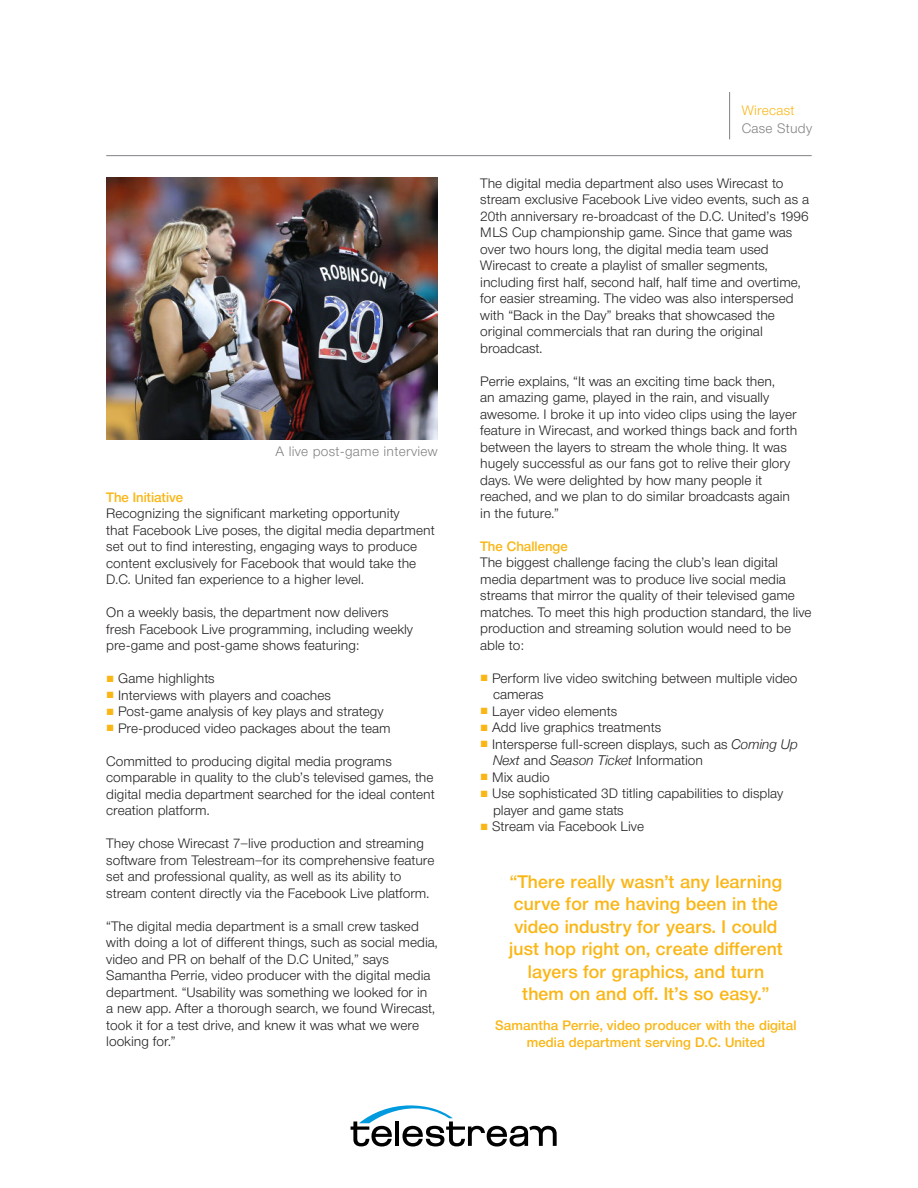
<style>
.page{position:relative;width:918px;height:1188px;background:#fff}
.page>*{position:absolute;margin:0;border:0;box-sizing:border-box;transform-origin:0 0}
.t1{font:500 18px/22.5px "Neue Helvetica BQ";letter-spacing:.01em;color:#fab615;text-align:center}
.t2{font:300 13.5px/16.5px "Neue Helvetica BQ";color:#231f20}
.t3{font:500 13.5px/16.5px "Neue Helvetica BQ";letter-spacing:.01em;color:#fab615;text-align:center}
.t4{font:300 13.5px "Neue Helvetica BQ";letter-spacing:.02em;color:#808285}
.t5{font:italic 300 13.5px "Helvetica Neue";color:#231f20}
.t6{font:300 13.5px "Neue Helvetica BQ";letter-spacing:.02em;color:#fab615}
.s1{font-family:"Arial";font-weight:400;color:#fab615}
.s2{font-family:"Helvetica Neue";font-style:italic}
.s3{font-family:"Neue Helvetica BQ";font-style:normal}
</style>
<div class="page">
<svg style="left:351px;top:1105px;width:206px;height:42px"></svg>
<img style="left:106px;top:177px;width:332px;height:263px">
<hr style="left:106px;top:155px;width:706px;height:1px;background:#808285">
<hr style="left:729px;top:92px;width:1px;height:47px;background:#808285">
<p class="t4" style="left:275px;top:446px;width:164px">A live post-game interview</p>
<p class="t3" style="left:106px;top:490px;width:78px">The Initiative</p>
<p class="t2" style="left:106px;top:507px;width:330px">Recognizing the significant marketing opportunity<br>that Facebook Live poses, the digital media department set out to find interesting, engaging ways to produce content exclusively for Facebook that would take the D.C. United fan experience to a higher level.</p>
<p class="t2" style="left:106px;top:606px;width:308px">On a weekly basis, the department now delivers fresh Facebook Live programming, including weekly pre-game and post-game shows featuring:</p>
<p class="t2" style="left:106px;top:672px;width:110px"><span class="s1">■</span> Game highlights</p>
<p class="t2" style="left:106px;top:688px;width:226px"><span class="s1">■</span> Interviews with players and coaches</p>
<p class="t2" style="left:106px;top:705px;width:279px"><span class="s1">■</span> Post-game analysis of key plays and strategy</p>
<p class="t2" style="left:106px;top:721px;width:286px"><span class="s1">■</span> Pre-produced video packages about the team</p>
<p class="t2" style="left:106px;top:754px;width:330px">Committed to producing digital media programs comparable in quality to the club’s televised games, the digital media department searched for the ideal content creation platform.</p>
<p class="t2" style="left:106px;top:837px;width:330px">They chose Wirecast 7—live production and streaming software from Telestream—for its comprehensive feature set and professional quality, as well as its ability to stream content directly via the Facebook Live platform.</p>
<p class="t2" style="left:106px;top:919px;width:333px">“The digital media department is a small crew tasked with doing a lot of different things, such as social media, video and PR on behalf of the D.C United,” says Samantha Perrie, video producer with the digital media department. “Usability was something we looked for in a new app. After a thorough search, we found Wirecast, took it for a test drive, and knew it was what we were looking for.”</p>
<p class="t6" style="left:742px;top:105px;width:54px">Wirecast</p>
<p class="t4" style="left:742px;top:123px;width:72px">Case Study</p>
<p class="t2" style="left:480px;top:176px;width:330px">The digital media department also uses Wirecast to stream exclusive Facebook Live video events, such as a 20th anniversary re-broadcast of the D.C. United’s 1996<br>MLS Cup championship game. Since that game was over two hours long, the digital media team used Wirecast to create a playlist of smaller segments, including first half, second half, half time and overtime, for easier streaming. The video was also interspersed with “Back in the Day” breaks that showcased the original commercials that ran during the original broadcast.</p>
<p class="t2" style="left:480px;top:374px;width:319px">Perrie explains, “It was an exciting time back then,<br>an amazing game, played in the rain, and visually awesome. I broke it up into video clips using the layer feature in Wirecast, and worked things back and forth between the layers to stream the whole thing. It was hugely successful as our fans got to relive their glory days. We were delighted by how many people it reached, and we plan to do similar broadcasts again in the future.”</p>
<p class="t3" style="left:480px;top:539px;width:89px">The Challenge</p>
<p class="t2" style="left:480px;top:556px;width:333px">The biggest challenge facing the club’s lean digital media department was to produce live social media streams that mirror the quality of their televised game matches. To meet this high production standard, the live production and streaming solution would need to be able to:</p>
<p class="t2" style="left:493px;top:671px;width:306px;text-indent:-13px"><span class="s1">■</span> Perform live video switching between multiple video cameras</p>
<p class="t2" style="left:480px;top:704px;width:139px"><span class="s1">■</span> Layer video elements</p>
<p class="t2" style="left:480px;top:721px;width:182px"><span class="s1">■</span> Add live graphics treatments</p>
<p class="t2" style="left:480px;top:737px;width:319px"><span class="s1">■</span> Intersperse full-screen displays, such as <span class="s2">Coming Up</span></p>
<p class="t5" style="left:493px;top:755px;width:212px">Next <span class="s3">and</span> Season Ticket <span class="s3">Information</span></p>
<p class="t2" style="left:480px;top:770px;width:71px"><span class="s1">■</span> Mix audio</p>
<p class="t2" style="left:493px;top:787px;width:292px;text-indent:-13px"><span class="s1">■</span> Use sophisticated 3D titling capabilities to display player and game stats</p>
<p class="t2" style="left:480px;top:820px;width:165px"><span class="s1">■</span> Stream via Facebook Live</p>
<h1 class="t1" style="left:509px;top:872px;width:275px">“There really wasn’t any learning curve for me having been in the video industry for years. I could just hop right on, create different layers for graphics, and turn them on and off. It’s so easy.”</h1>
<p class="t3" style="left:495px;top:1019px;width:303px">Samantha Perrie, video producer with the digital media department serving D.C. United</p>
</div>
